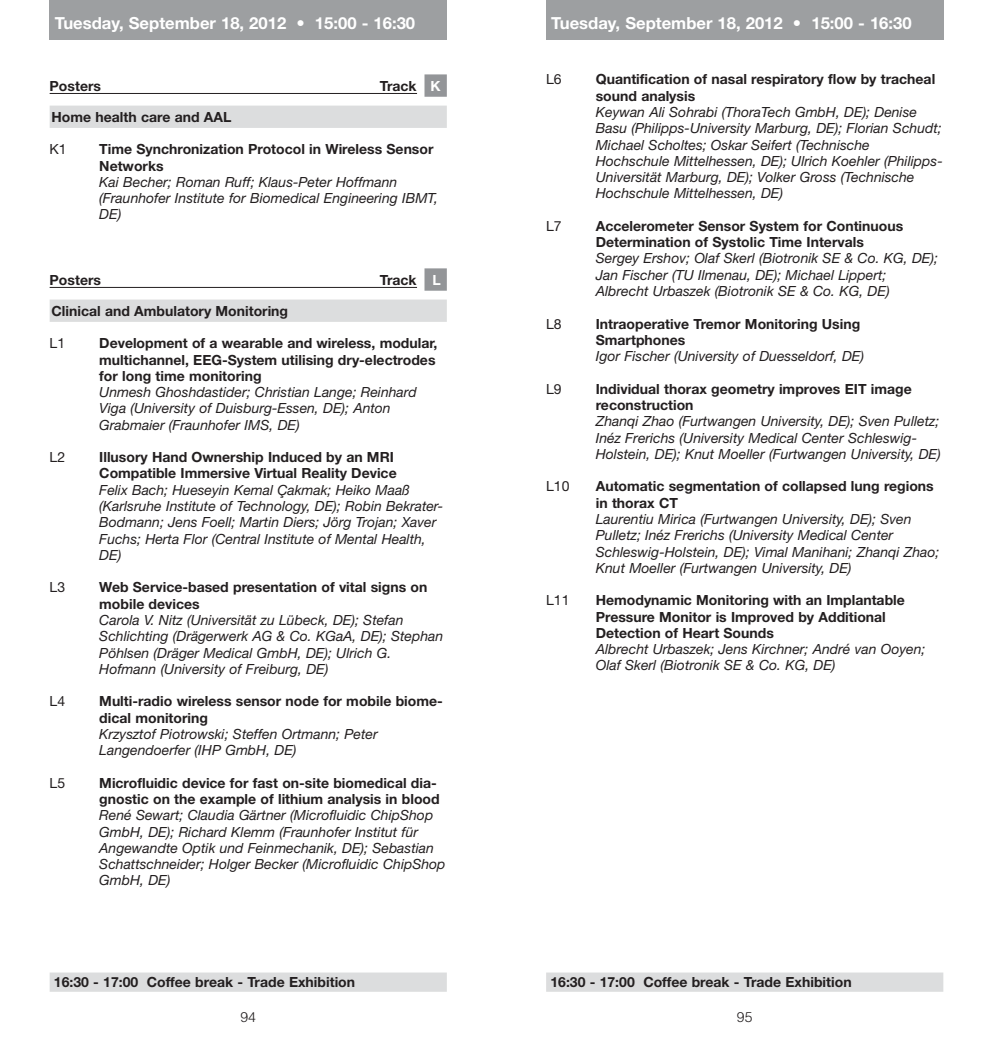
<style>
.page{position:relative;width:993px;height:1042px;background:#fff}
.page>*{position:absolute;margin:0;border:0;box-sizing:border-box;transform-origin:0 0}
.t1{font:700 16.62px "Helvetica Neue LT Std";color:#fff}
.t2{font:italic 14px/16.3px "Helvetica Neue LT Std";color:#231f20}
.t3{font:700 14px/16.3px "Helvetica Neue LT Std";color:#231f20}
.t4{font:14px "Helvetica Neue LT Std";color:#231f20}
.t5{font:300 14px "Helvetica LT";color:#231f20}
.s1{color:#fff}
</style>
<div class="page">
<div style="left:546px;top:0;width:397px;height:40px;background:#9d9fa1"></div>
<div style="left:546px;top:972px;width:397px;height:20px;background:#dcddde"></div>
<div style="left:424px;top:74px;width:22px;height:23px;background:#939598"></div>
<hr style="left:50px;top:93px;width:367px;height:1px;background:#231f20">
<div style="left:50px;top:106px;width:396px;height:22px;background:#dcddde"></div>
<div style="left:424px;top:268px;width:22px;height:23px;background:#939598"></div>
<hr style="left:50px;top:287px;width:367px;height:1px;background:#231f20">
<div style="left:50px;top:299px;width:396px;height:23px;background:#dcddde"></div>
<div style="left:50px;top:0;width:396px;height:40px;background:#9d9fa1"></div>
<div style="left:50px;top:972px;width:396px;height:20px;background:#dcddde"></div>
<p class="t1" style="left:55px;top:17px;width:362px">Tuesday, September 18, 2012 • 15:00 - 16:30</p>
<p class="t3" style="left:50px;top:79px;width:53px">Posters</p>
<p class="t3" style="left:379px;top:79px;width:62px">Track <span class="s1">K</span></p>
<p class="t3" style="left:52px;top:110px;width:181px">Home health care and AAL</p>
<p class="t4" style="left:50px;top:144px;width:19px">K1</p>
<p class="t3" style="left:99px;top:142px;width:335px">Time Synchronization Protocol in Wireless Sensor<br>Networks</p>
<p class="t2" style="left:99px;top:175px;width:340px">Kai Becher; Roman Ruff; Klaus-Peter Hoffmann (Fraunhofer Institute for Biomedical Engineering IBMT,<br>DE)</p>
<p class="t3" style="left:50px;top:273px;width:53px">Posters</p>
<p class="t3" style="left:379px;top:273px;width:62px">Track <span class="s1">L</span></p>
<p class="t3" style="left:52px;top:304px;width:238px">Clinical and Ambulatory Monitoring</p>
<p class="t4" style="left:50px;top:338px;width:17px">L1</p>
<p class="t3" style="left:99px;top:336px;width:339px">Development of a wearable and wireless, modular, multichannel, EEG-System utilising dry-electrodes for long time monitoring</p>
<p class="t2" style="left:99px;top:385px;width:319px">Unmesh Ghoshdastider; Christian Lange; Reinhard<br>Viga (University of Duisburg-Essen, DE); Anton<br>Grabmaier (Fraunhofer IMS, DE)</p>
<p class="t4" style="left:50px;top:452px;width:17px">L2</p>
<p class="t3" style="left:99px;top:450px;width:299px">Illusory Hand Ownership Induced by an MRI<br>Compatible Immersive Virtual Reality Device</p>
<p class="t2" style="left:99px;top:483px;width:345px">Felix Bach; Hueseyin Kemal Çakmak; Heiko Maaß (Karlsruhe Institute of Technology, DE); Robin Bekrater-Bodmann; Jens Foell; Martin Diers; Jörg Trojan; Xaver Fuchs; Herta Flor (Central Institute of Mental Health, DE)</p>
<p class="t4" style="left:50px;top:582px;width:17px">L3</p>
<p class="t3" style="left:99px;top:581px;width:329px">Web Service-based presentation of vital signs on mobile devices</p>
<p class="t2" style="left:99px;top:613px;width:345px">Carola V. Nitz (Universität zu Lübeck, DE); Stefan Schlichting (Drägerwerk AG &amp; Co. KGaA, DE); Stephan Pöhlsen (Dräger Medical GmbH, DE); Ulrich G.<br>Hofmann (University of Freiburg, DE)</p>
<p class="t4" style="left:50px;top:696px;width:17px">L4</p>
<p class="t3" style="left:99px;top:694px;width:345px">Multi-radio wireless sensor node for mobile biome&shy;dical monitoring</p>
<p class="t2" style="left:99px;top:727px;width:280px">Krzysztof Piotrowski; Steffen Ortmann; Peter<br>Langendoerfer (IHP GmbH, DE)</p>
<p class="t4" style="left:50px;top:778px;width:17px">L5</p>
<p class="t3" style="left:99px;top:776px;width:342px">Microfluidic device for fast on-site biomedical dia&shy;gnostic on the example of lithium analysis in blood</p>
<p class="t2" style="left:99px;top:808px;width:348px">René Sewart; Claudia Gärtner (Microfluidic ChipShop GmbH, DE); Richard Klemm (Fraunhofer Institut für Angewandte Optik und Feinmechanik, DE); Sebastian Schattschneider; Holger Becker (Microfluidic ChipShop GmbH, DE)</p>
<p class="t3" style="left:54px;top:975px;width:302px">16:30 - 17:00 Coffee break - Trade Exhibition</p>
<p class="t5" style="left:240px;top:1010px;width:17px">94</p>
<p class="t1" style="left:551px;top:17px;width:362px">Tuesday, September 18, 2012 • 15:00 - 16:30</p>
<p class="t4" style="left:546px;top:74px;width:17px">L6</p>
<p class="t3" style="left:595px;top:73px;width:341px">Quantification of nasal respiratory flow by tracheal sound analysis</p>
<p class="t2" style="left:595px;top:105px;width:348px">Keywan Ali Sohrabi (ThoraTech GmbH, DE); Denise Basu (Philipps-University Marburg, DE); Florian Schudt; Michael Scholtes; Oskar Seifert (Technische Hochschule Mittelhessen, DE); Ulrich Koehler (Philipps-Universität Marburg, DE); Volker Gross (Technische Hochschule Mittelhessen, DE)</p>
<p class="t4" style="left:546px;top:221px;width:17px">L7</p>
<p class="t3" style="left:595px;top:219px;width:309px">Accelerometer Sensor System for Continuous<br>Determination of Systolic Time Intervals</p>
<p class="t2" style="left:595px;top:252px;width:343px">Sergey Ershov; Olaf Skerl (Biotronik SE &amp; Co. KG, DE);<br>Jan Fischer (TU Ilmenau, DE); Michael Lippert;<br>Albrecht Urbaszek (Biotronik SE &amp; Co. KG, DE)</p>
<p class="t4" style="left:546px;top:319px;width:17px">L8</p>
<p class="t3" style="left:595px;top:317px;width:266px">Intraoperative Tremor Monitoring Using<br>Smartphones</p>
<p class="t2" style="left:595px;top:349px;width:270px">Igor Fischer (University of Duesseldorf, DE)</p>
<p class="t4" style="left:546px;top:384px;width:17px">L9</p>
<p class="t3" style="left:595px;top:382px;width:317px">Individual thorax geometry improves EIT image reconstruction</p>
<p class="t2" style="left:595px;top:415px;width:346px">Zhanqi Zhao (Furtwangen University, DE); Sven Pulletz;<br>Inéz Frerichs (University Medical Center Schleswig-<br>Holstein, DE); Knut Moeller (Furtwangen University, DE)</p>
<p class="t4" style="left:546px;top:481px;width:25px">L10</p>
<p class="t3" style="left:595px;top:480px;width:339px">Automatic segmentation of collapsed lung regions in thorax CT</p>
<p class="t2" style="left:595px;top:512px;width:345px">Laurentiu Mirica (Furtwangen University, DE); Sven Pulletz; Inéz Frerichs (University Medical Center Schleswig-Holstein, DE); Vimal Manihani; Zhanqi Zhao; Knut Moeller (Furtwangen University, DE)</p>
<p class="t4" style="left:546px;top:595px;width:25px">L11</p>
<p class="t3" style="left:595px;top:593px;width:310px">Hemodynamic Monitoring with an Implantable<br>Pressure Monitor is Improved by Additional<br>Detection of Heart Sounds</p>
<p class="t2" style="left:595px;top:642px;width:331px">Albrecht Urbaszek; Jens Kirchner; André van Ooyen;<br>Olaf Skerl (Biotronik SE &amp; Co. KG, DE)</p>
<p class="t3" style="left:550px;top:975px;width:302px">16:30 - 17:00 Coffee break - Trade Exhibition</p>
<p class="t5" style="left:736px;top:1010px;width:17px">95</p>
</div>
